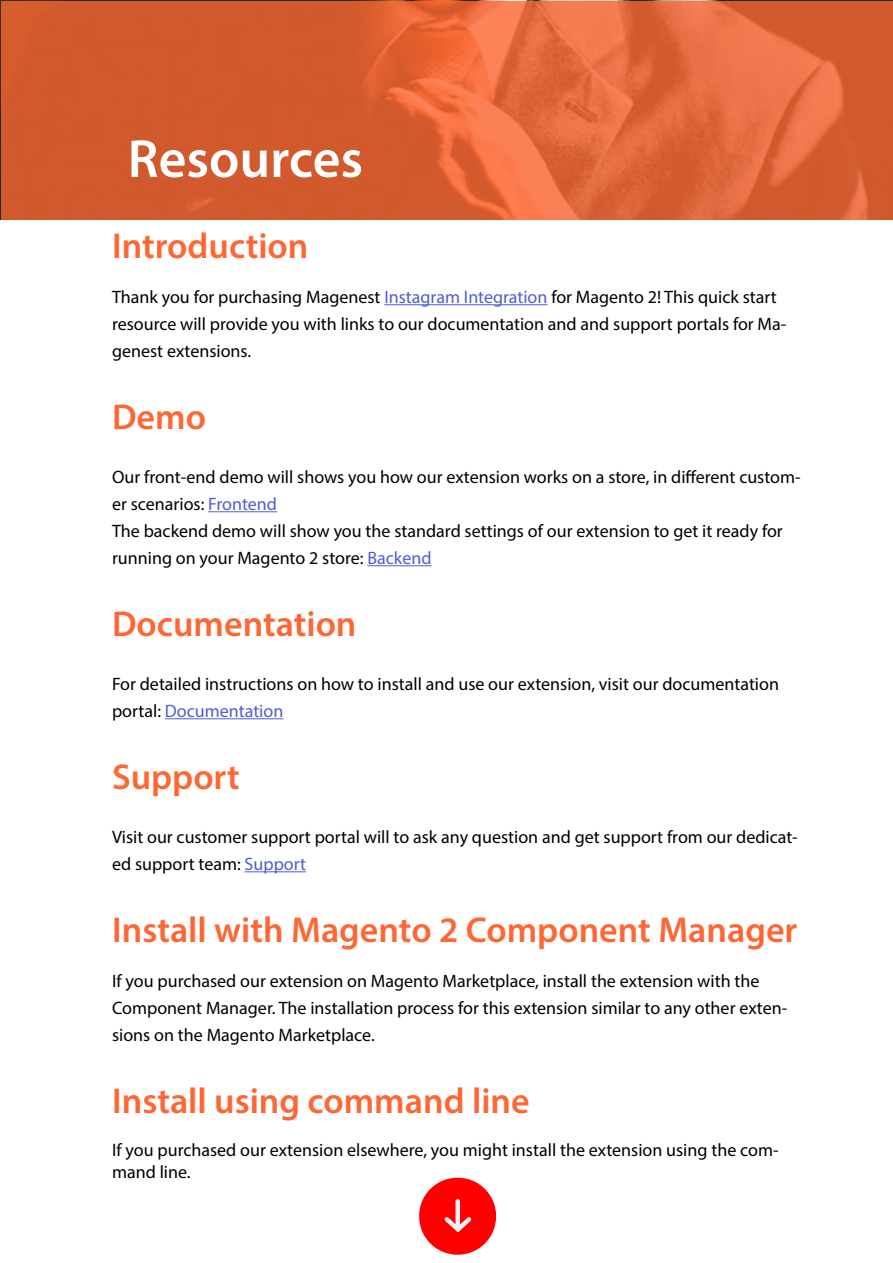
<style>
.page{position:relative;width:893px;height:1263px;background:#fff}
.page>*{position:absolute;margin:0;border:0;box-sizing:border-box;transform-origin:0 0}
.t1{font:600 54px "Myriad Pro";color:#fff}
.t2{font:600 36px "Myriad Pro";color:#fe6733}
.t3{font:18px/27px "Myriad Pro";color:#000}
.s1{color:#4f5cd6}
</style>
<div class="page">
<svg style="left:1px;top:1px;width:891px;height:219px;background:#db6235"></svg>
<hr style="left:384px;top:304px;width:163px;height:1px;background:#4f5cd6">
<hr style="left:208px;top:511px;width:69px;height:1px;background:#4f5cd6">
<hr style="left:367px;top:565px;width:64px;height:1px;background:#4f5cd6">
<hr style="left:165px;top:718px;width:118px;height:1px;background:#4f5cd6">
<hr style="left:245px;top:871px;width:61px;height:1px;background:#4f5cd6">
<svg style="left:419px;top:1177px;width:78px;height:78px"></svg>
<h1 class="t1" style="left:128px;top:124px;width:237px">Resources</h1>
<h2 class="t2" style="left:112px;top:223px;width:198px">Introduction</h2>
<p class="t3" style="left:112px;top:283px;width:676px">Thank you for purchasing Magenest <span class="s1">Instagram Integration</span> for Magento 2! This quick start resource will provide you with links to our documentation and and support portals for Ma&shy;genest extensions.</p>
<h2 class="t2" style="left:112px;top:394px;width:95px">Demo</h2>
<p class="t3" style="left:112px;top:463px;width:690px">Our front-end demo will shows you how our extension works on a store, in different custom&shy;er scenarios: <span class="s1">Frontend<br></span>The backend demo will show you the standard settings of our extension to get it ready for running on your Magento 2 store: <span class="s1">Backend</span></p>
<h2 class="t2" style="left:112px;top:601px;width:246px">Documentation</h2>
<p class="t3" style="left:112px;top:670px;width:668px">For detailed instructions on how to install and use our extension, visit our documentation portal: <span class="s1">Documentation</span></p>
<h2 class="t2" style="left:112px;top:754px;width:129px">Support</h2>
<p class="t3" style="left:112px;top:823px;width:687px">Visit our customer support portal will to ask any question and get support from our dedicat&shy;ed support team: <span class="s1">Support</span></p>
<h2 class="t2" style="left:112px;top:907px;width:687px">Install with Magento 2 Component Manager</h2>
<p class="t3" style="left:112px;top:967px;width:677px">If you purchased our extension on Magento Marketplace, install the extension with the<br>Component Manager. The installation process for this extension similar to any other exten&shy;sions on the Magento Marketplace.</p>
<h2 class="t2" style="left:112px;top:1078px;width:419px">Install using command line</h2>
<p class="t3" style="left:112px;top:1139px;width:668px;line-height:21.6px">If you purchased our extension elsewhere, you might install the extension using the com&shy;mand line.</p>
</div>
